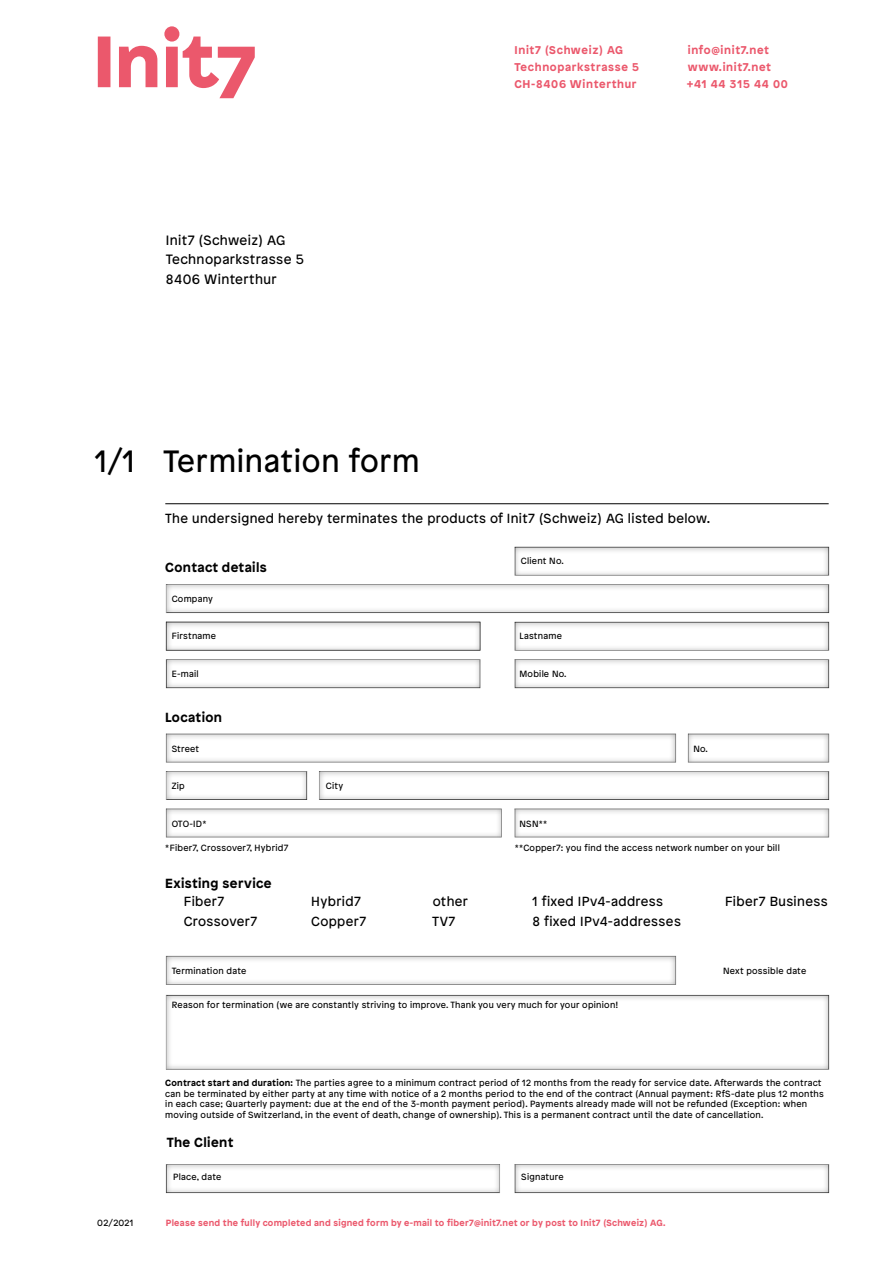
<style>
.page{position:relative;width:893px;height:1263px;background:#fff}
.page>*{position:absolute;margin:0;border:0;box-sizing:border-box;transform-origin:0 0}
.t1{font:30.75px "Patron";letter-spacing:.025em;color:#000}
.copy_ohne{font:13.5px "Patron";letter-spacing:.03em;color:#000}
.copy_ohne-2{font:13.2px "Patron";letter-spacing:.03em;color:#000}
.order_sub_Linie_fett{font:13.2px "Patron";letter-spacing:.03em;color:#000}
.copy_ohne-3{font:700 13.2px "Patron";letter-spacing:.03em;color:#000}
.order_sub_Linie_fett-2{font:700 13.2px "Patron";letter-spacing:.03em;color:#000}
.t2{font:700 11.25px/17.2px "Patron";letter-spacing:.06em;color:#eb586c}
.copy_ohne-4{font:9px/10.5px "Patron";letter-spacing:.03em;color:#000}
.copy_ohne-5{font:700 9px "Patron";letter-spacing:.03em;color:#eb586c}
.order_sub_Linie_fett-3{font:9px "Patron";letter-spacing:.03em;color:#000}
.s1{font-weight:700}
</style>
<div class="page">
<svg style="left:98px;top:26px;width:157px;height:72px"></svg>
<hr style="left:165px;top:503px;width:664px;height:1px;background:#000">
<div style="left:674px;top:723px;width:168px;height:40px;background:#000;opacity:.4"></div>
<div style="left:306px;top:760px;width:535px;height:41px;background:#000;opacity:.4"></div>
<div style="left:500px;top:798px;width:342px;height:40px;background:#000;opacity:.4"></div>
<div style="left:151px;top:573px;width:690px;height:41px;background:#000;opacity:.4"></div>
<div style="left:500px;top:611px;width:342px;height:41px;background:#000;opacity:.4"></div>
<div style="left:500px;top:536px;width:342px;height:41px;background:#000;opacity:.4"></div>
<div style="left:151px;top:611px;width:342px;height:40px;background:#000;opacity:.4"></div>
<div style="left:151px;top:649px;width:342px;height:40px;background:#000;opacity:.4"></div>
<div style="left:500px;top:649px;width:342px;height:40px;background:#000;opacity:.4"></div>
<div style="left:151px;top:723px;width:537px;height:40px;background:#000;opacity:.4"></div>
<div style="left:151px;top:945px;width:537px;height:41px;background:#000;opacity:.4"></div>
<div style="left:151px;top:984px;width:690px;height:86px;background:#000;opacity:.4"></div>
<div style="left:151px;top:760px;width:169px;height:41px;background:#000;opacity:.4"></div>
<div style="left:151px;top:798px;width:363px;height:40px;background:#000;opacity:.4"></div>
<div style="left:501px;top:1153px;width:340px;height:41px;background:#000;opacity:.4"></div>
<div style="left:153px;top:1153px;width:359px;height:41px;background:#000;opacity:.4"></div>
<p class="copy_ohne" style="left:166px;top:230px;width:121px">Init7 (Schweiz) AG</p>
<p class="copy_ohne" style="left:166px;top:250px;width:139px">Technoparkstrasse 5</p>
<p class="copy_ohne" style="left:166px;top:269px;width:112px">8406 Winterthur</p>
<p class="t1" style="left:95px;top:438px;width:42px">1/1</p>
<p class="t1" style="left:163px;top:438px;width:258px">Termination form</p>
<p class="t2" style="left:514px;top:40px;width:126px">Init7 (Schweiz) AG<br>Technoparkstrasse 5<br>CH-8406 Winterthur</p>
<p class="t2" style="left:687px;top:40px;width:102px">info@init7.net www.init7.net +41 44 315 44 00</p>
<p class="order_sub_Linie_fett" style="left:165px;top:509px;width:546px">The undersigned hereby terminates the products of Init7 (Schweiz) AG listed below.</p>
<p class="order_sub_Linie_fett-2" style="left:165px;top:556px;width:103px">Contact details</p>
<p class="order_sub_Linie_fett-3" style="left:521px;top:554px;width:45px">Client No.</p>
<p class="copy_ohne-4" style="left:172px;top:593px;width:43px">Company</p>
<p class="copy_ohne-4" style="left:172px;top:630px;width:46px">Firstname</p>
<p class="copy_ohne-4" style="left:519px;top:630px;width:44px">Lastname</p>
<p class="copy_ohne-4" style="left:172px;top:668px;width:29px">E-mail</p>
<p class="copy_ohne-4" style="left:519px;top:668px;width:49px">Mobile No.</p>
<p class="order_sub_Linie_fett-2" style="left:165px;top:706px;width:58px">Location</p>
<p class="copy_ohne-4" style="left:172px;top:743px;width:29px">Street</p>
<p class="copy_ohne-4" style="left:693px;top:743px;width:16px">No.</p>
<p class="copy_ohne-4" style="left:172px;top:780px;width:14px">Zip</p>
<p class="copy_ohne-4" style="left:326px;top:780px;width:19px">City</p>
<p class="copy_ohne-4" style="left:172px;top:818px;width:36px">OTO-ID*</p>
<p class="copy_ohne-4" style="left:519px;top:818px;width:29px">NSN**</p>
<p class="copy_ohne-4" style="left:165px;top:842px;width:125px">*Fiber7, Crossover7, Hybrid7</p>
<p class="copy_ohne-4" style="left:515px;top:842px;width:267px">**Copper7: you find the access network number on your bill</p>
<p class="copy_ohne-3" style="left:165px;top:872px;width:108px">Existing service</p>
<p class="copy_ohne-2" style="left:184px;top:892px;width:42px">Fiber7</p>
<p class="copy_ohne-2" style="left:311px;top:892px;width:51px">Hybrid7</p>
<p class="copy_ohne-2" style="left:433px;top:892px;width:37px">other</p>
<p class="copy_ohne-2" style="left:532px;top:892px;width:132px">1 fixed IPv4-address</p>
<p class="copy_ohne-2" style="left:725px;top:892px;width:104px">Fiber7 Business</p>
<p class="copy_ohne-2" style="left:184px;top:911px;width:75px">Crossover7</p>
<p class="copy_ohne-2" style="left:311px;top:911px;width:57px">Copper7</p>
<p class="copy_ohne-2" style="left:432px;top:911px;width:25px">TV7</p>
<p class="copy_ohne-2" style="left:532px;top:911px;width:150px">8 fixed IPv4-addresses</p>
<p class="copy_ohne-4" style="left:172px;top:965px;width:76px">Termination date</p>
<p class="copy_ohne-4" style="left:723px;top:965px;width:85px">Next possible date</p>
<p class="copy_ohne-4" style="left:172px;top:999px;width:448px">Reason for termination (we are constantly striving to improve. Thank you very much for your opinion!</p>
<p class="copy_ohne-4" style="left:165px;top:1077px;width:660px"><span class="s1">Contract start and duration:</span> The parties agree to a minimum contract period of 12 months from the ready for service date. Afterwards the contract can be terminated by either party at any time with notice of a 2 months period to the end of the contract (Annual payment: RfS-date plus 12 months in each case; Quarterly payment: due at the end of the 3-month payment period). Payments already made will not be refunded (Exception: when moving outside of Switzerland, in the event of death, change of ownership). This is a permanent contract until the date of cancellation.</p>
<p class="copy_ohne-3" style="left:167px;top:1131px;width:68px">The Client</p>
<p class="copy_ohne-4" style="left:173px;top:1170px;width:50px">Place, date</p>
<p class="copy_ohne-4" style="left:521px;top:1170px;width:44px">Signature</p>
<p class="copy_ohne-4" style="left:97px;top:1217px;width:38px">02/2021</p>
<p class="copy_ohne-5" style="left:166px;top:1215px;width:501px">Please send the fully completed and signed form by e-mail to fiber7@init7.net or by post to Init7 (Schweiz) AG.</p>
</div>
